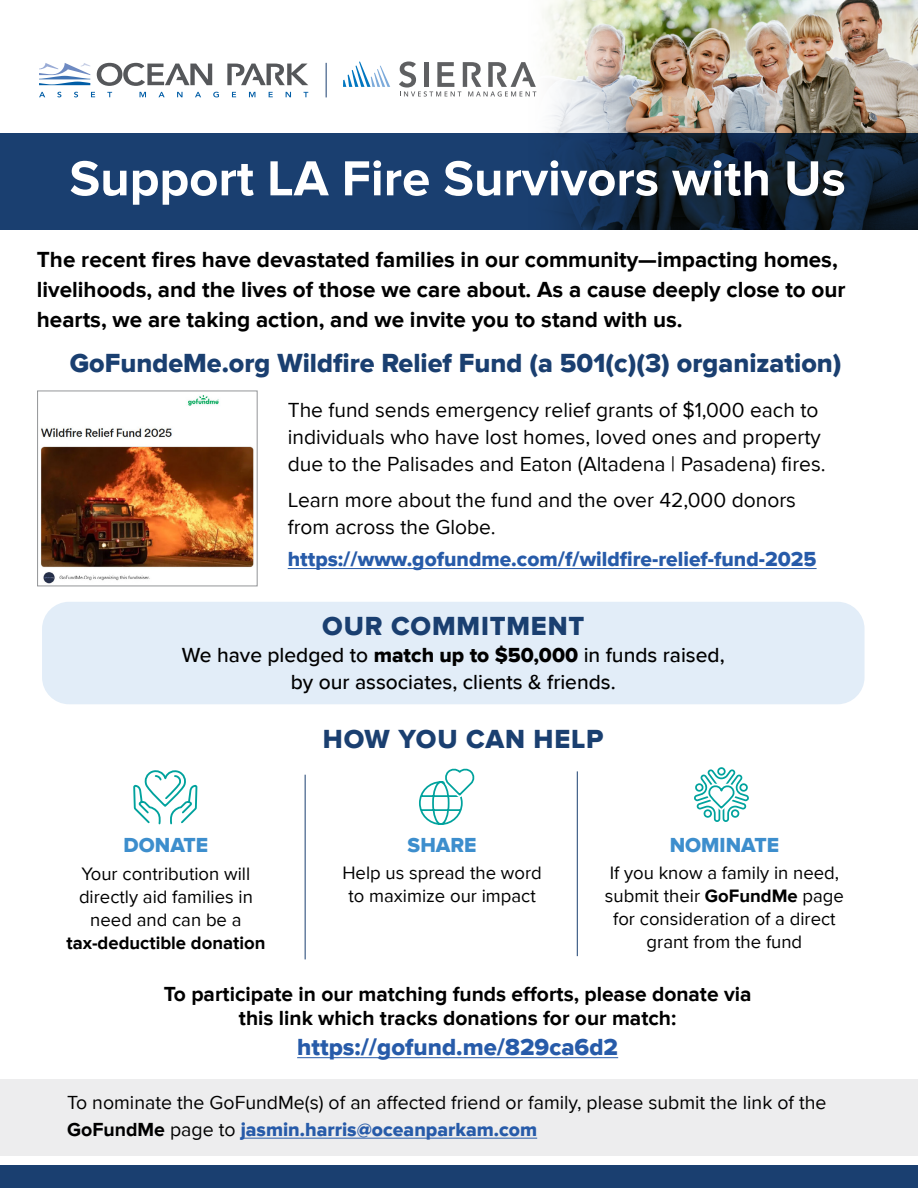
<style>
.page{position:relative;width:918px;height:1188px;background:#fff}
.page>*{position:absolute;margin:0;border:0;box-sizing:border-box;transform-origin:0 0}
.t1{font:700 51px "Proxima Nova";color:#fff}
.t2{font:27px "Proxima Nova Extrabld";color:#1a3f70}
.t3{font:27px "Proxima Nova Extrabld";letter-spacing:.03em;color:#1a3f70}
.t4{font:24px "Proxima Nova Extrabld";color:#275ba9}
.t5{font:700 22.5px/30px "Proxima Nova";color:#000}
.t6{font:21px/27px "Proxima Nova";color:#000}
.t7{font:700 21px/24px "Proxima Nova";color:#000;text-align:center}
.t8{font:500 21px/27px "Proxima Nova";color:#000;text-align:center}
.t9{font:21px "Proxima Nova Extrabld";color:#275ba9}
.t10{font:21px "Proxima Nova Extrabld";color:#3d8ecd}
.t11{font:19.5px "Proxima Nova";color:#000}
.t12{font:19.5px "Proxima Nova Extrabld";color:#275ba9}
.t13{font:18.45px/23.1px "Proxima Nova";color:#000;text-align:center}
.t14{font:700 18.45px "Proxima Nova";color:#000}
.s1{font-family:"Proxima Nova Extrabld";font-weight:400}
.s2{font-weight:700}
.s3{font-family:"Proxima Nova";font-weight:700;color:#000}
.s4{font-family:"Proxima Nova";color:#000}
</style>
<div class="page">
<div style="left:42px;top:602px;width:823px;height:102px;background:#e2edf8;border-radius:27px"></div>
<img style="left:536px;top:0;width:382px;height:133px">
<svg style="left:0;top:133px;width:918px;height:96px;background:#16345b"></svg>
<hr style="left:297px;top:1057px;width:321px;height:1px;background:#275ba9">
<img style="left:41px;top:395px;width:213px;height:189px">
<div style="left:37px;top:391px;width:220px;height:195px;border:1px solid #939598"></div>
<svg style="left:133px;top:770px;width:65px;height:55px"></svg>
<svg style="left:419px;top:768px;width:56px;height:57px"></svg>
<svg style="left:694px;top:767px;width:55px;height:55px"></svg>
<hr style="left:305px;top:775px;width:1px;height:184px;background:#1a3f70">
<hr style="left:577px;top:771px;width:1px;height:185px;background:#1a3f70">
<svg style="left:140px;top:92px;width:6px;height:5px"></svg>
<svg style="left:158px;top:92px;width:7px;height:5px"></svg>
<svg style="left:177px;top:92px;width:6px;height:5px"></svg>
<svg style="left:195px;top:92px;width:6px;height:5px"></svg>
<svg style="left:213px;top:92px;width:6px;height:5px"></svg>
<svg style="left:232px;top:92px;width:4px;height:5px"></svg>
<svg style="left:249px;top:92px;width:6px;height:5px"></svg>
<svg style="left:269px;top:92px;width:4px;height:5px"></svg>
<svg style="left:286px;top:92px;width:5px;height:5px"></svg>
<svg style="left:304px;top:92px;width:4px;height:5px"></svg>
<svg style="left:39px;top:92px;width:6px;height:5px"></svg>
<svg style="left:57px;top:92px;width:4px;height:5px"></svg>
<svg style="left:74px;top:92px;width:4px;height:5px"></svg>
<svg style="left:91px;top:92px;width:4px;height:5px"></svg>
<svg style="left:107px;top:92px;width:5px;height:5px"></svg>
<svg style="left:227px;top:64px;width:81px;height:21px"></svg>
<svg style="left:97px;top:63px;width:115px;height:23px"></svg>
<svg style="left:39px;top:63px;width:51px;height:22px"></svg>
<svg style="left:343px;top:62px;width:47px;height:25px"></svg>
<svg style="left:399px;top:62px;width:137px;height:35px"></svg>
<hr style="left:326px;top:63px;width:1px;height:34px;background:#1a3f70">
<div style="left:0;top:1166px;width:918px;height:22px;background:#1a3f70"></div>
<hr style="left:288px;top:568px;width:529px;height:1px;background:#275ba9">
<div style="left:0;top:1080px;width:918px;height:76px;background:#ededee"></div>
<hr style="left:241px;top:1138px;width:296px;height:1px;background:#275ba9">
<h1 class="t1" style="left:70px;top:149px;width:778px">Support LA Fire Survivors with Us</h1>
<p class="t5" style="left:37px;top:245px;width:810px">The recent fires have devastated families in our community—impacting homes, livelihoods, and the lives of those we care about. As a cause deeply close to our hearts, we are taking action, and we invite you to stand with us.</p>
<p class="t2" style="left:70px;top:347px;width:773px">GoFundeMe.org Wildfire Relief Fund (a 501(c)(3) organization)</p>
<p class="t6" style="left:288px;top:397px;width:539px">The fund sends emergency relief grants of $1,000 each to individuals who have lost homes, loved ones and property due to the Palisades and Eaton (Altadena | Pasadena) fires.</p>
<p class="t6" style="left:288px;top:486px;width:510px">Learn more about the fund and the over 42,000 donors from across the Globe.</p>
<p class="t9" style="left:288px;top:547px;width:530px">https://www.gofundme.com/f/wildfire-relief-fund-2025</p>
<p class="t3" style="left:322px;top:610px;width:264px">OUR COMMITMENT</p>
<p class="t8" style="left:182px;top:642px;width:544px">We have pledged to <span class="s1">match up to $50,000</span> in funds raised, by our associates, clients &amp; friends.</p>
<p class="t3" style="left:323px;top:724px;width:282px">HOW YOU CAN HELP</p>
<p class="t10" style="left:124px;top:833px;width:86px">DONATE</p>
<p class="t13" style="left:79px;top:862px;width:175px">Your contribution will directly aid families in need and can be a</p>
<p class="t14" style="left:66px;top:933px;width:201px">tax-deductible donation</p>
<p class="t10" style="left:670px;top:833px;width:111px">NOMINATE</p>
<p class="t13" style="left:605px;top:861px;width:240px">If you know a family in need, submit their <span class="s2">GoFundMe</span> page for consideration of a direct grant from the fund</p>
<p class="t7" style="left:164px;top:982px;width:589px">To participate in our matching funds efforts, please donate via this link which tracks donations for our match:</p>
<p class="t4" style="left:297px;top:1033px;width:323px">https://gofund.me/829ca6d2</p>
<p class="t10" style="left:408px;top:833px;width:70px">SHARE</p>
<p class="t13" style="left:342px;top:861px;width:201px">Help us spread the word to maximize our impact</p>
<p class="t11" style="left:67px;top:1091px;width:761px">To nominate the GoFundMe(s) of an affected friend or family, please submit the link of the</p>
<p class="t12" style="left:67px;top:1118px;width:471px"><span class="s3">GoFundMe</span> <span class="s4">page to</span> jasmin.harris@oceanparkam.com</p>
</div>
